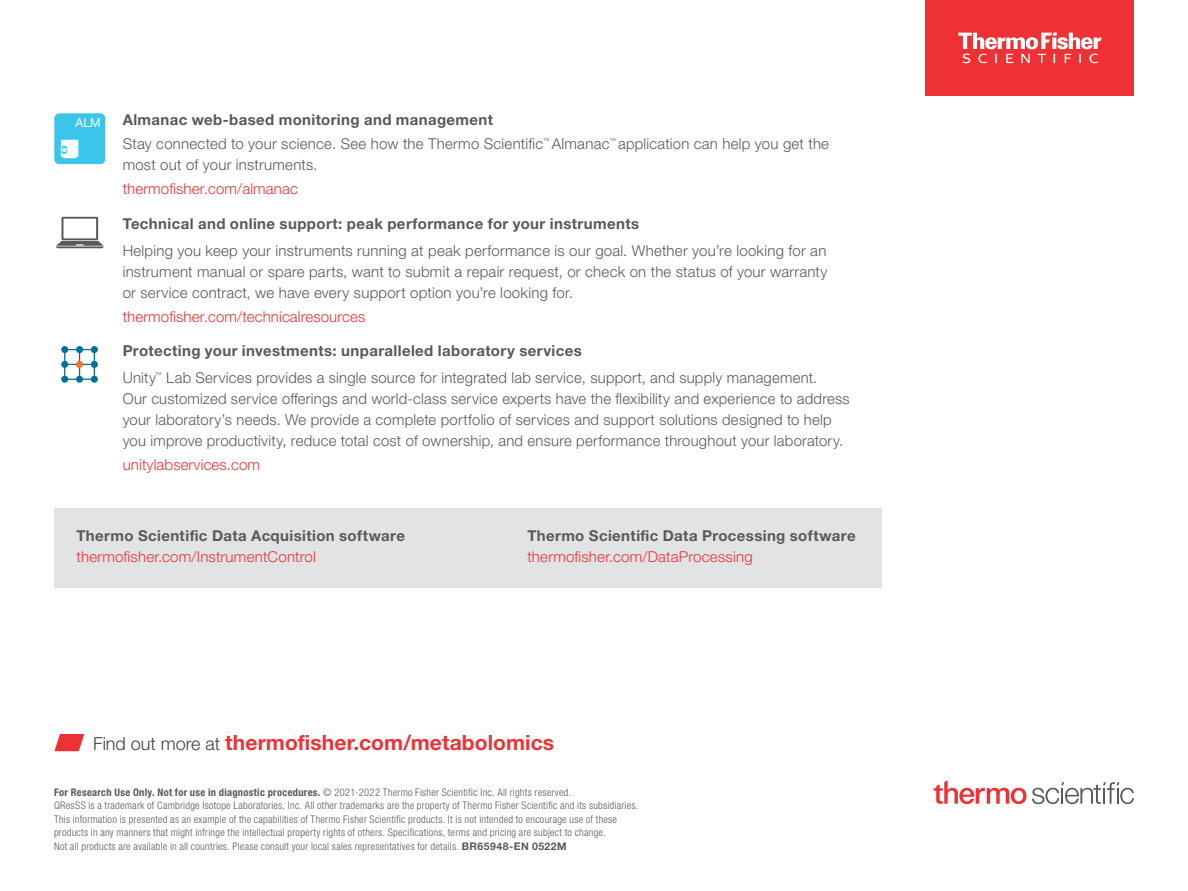
<style>
.page{position:relative;width:1188px;height:891px;background:#fff}
.page>*{position:absolute;margin:0;border:0;box-sizing:border-box;transform-origin:0 0}
.t1{font:700 21px "Helvetica Neue LTW1 G";letter-spacing:.005em;color:#ee3134}
.t2{font:300 15px/21px "Helvetica Neue LTW1 G";letter-spacing:.015em;color:#58595b;text-align:justify}
.t3{font:700 15px "Helvetica Neue LTW1 G";letter-spacing:.025em;color:#58595b}
.t4{font:300 15px "Helvetica Neue LTW1 G";letter-spacing:.01em;color:#ee3134}
.t5{font:12.15px "Helvetica Neue";color:#fff}
.t6{font:300 condensed 10.5px/13.5px "Helvetica Neue LTW1 G";letter-spacing:.025em;color:#58595b}
.t7{font:300 6.75px "Helvetica Neue LTW1 G";color:#58595b}
.s1{font-weight:300;font-size:18px;color:#414042}
.s2{font-weight:700}
.s3{font-weight:700;font-stretch:normal}
</style>
<div class="page">
<div style="left:54px;top:508px;width:827px;height:80px;background:#e2e3e4"></div>
<div style="left:54px;top:113px;width:51px;height:51px;background:#3ac5eb"></div>
<svg style="left:54px;top:134px;width:25px;height:30px"></svg>
<svg style="left:56px;top:217px;width:48px;height:31px"></svg>
<svg style="left:63px;top:348px;width:33px;height:32px"></svg>
<div style="left:61px;top:346px;width:7px;height:7px;background:#007197;border-radius:50%"></div>
<div style="left:61px;top:361px;width:7px;height:7px;background:#007197;border-radius:50%"></div>
<div style="left:61px;top:376px;width:7px;height:7px;background:#007197;border-radius:50%"></div>
<div style="left:76px;top:346px;width:7px;height:7px;background:#007197;border-radius:50%"></div>
<div style="left:76px;top:376px;width:7px;height:7px;background:#007197;border-radius:50%"></div>
<div style="left:91px;top:346px;width:7px;height:7px;background:#007197;border-radius:50%"></div>
<div style="left:91px;top:376px;width:7px;height:7px;background:#007197;border-radius:50%"></div>
<div style="left:76px;top:361px;width:7px;height:7px;background:#f47421;border-radius:50%"></div>
<div style="left:91px;top:361px;width:7px;height:7px;background:#007197;border-radius:50%"></div>
<div style="left:926px;top:0;width:208px;height:96px;background:#ee3134"></div>
<svg style="left:958px;top:33px;width:143px;height:30px"></svg>
<svg style="left:934px;top:780px;width:200px;height:24px"></svg>
<svg style="left:54px;top:734px;width:30px;height:17px"></svg>
<p class="t5" style="left:76px;top:114px;width:27px">ALM</p>
<p class="t3" style="left:123px;top:110px;width:372px">Almanac web-based monitoring and management</p>
<p class="t2" style="left:123px;top:133px;width:422px">Stay connected to your science. See how the Thermo Scientific</p>
<p class="t7" style="left:543px;top:136px;width:8px">™</p>
<p class="t2" style="left:552px;top:133px;width:59px">Almanac</p>
<p class="t7" style="left:610px;top:136px;width:8px">™</p>
<p class="t2" style="left:618px;top:133px;width:213px">application can help you get the</p>
<p class="t2" style="left:123px;top:154px;width:196px">most out of your instruments.</p>
<p class="t4" style="left:123px;top:180px;width:177px">thermofisher.com/almanac</p>
<p class="t3" style="left:123px;top:214px;width:518px">Technical and online support: peak performance for your instruments</p>
<p class="t2" style="left:123px;top:240px;width:706px">Helping you keep your instruments running at peak performance is our goal. Whether you’re looking for an instrument manual or spare parts, want to submit a repair request, or check on the status of your warranty or service contract, we have every support option you’re looking for.</p>
<p class="t4" style="left:123px;top:307px;width:244px">thermofisher.com/technicalresources</p>
<p class="t3" style="left:123px;top:341px;width:461px">Protecting your investments: unparalleled laboratory services</p>
<p class="t2" style="left:123px;top:367px;width:35px">Unity</p>
<p class="t7" style="left:155px;top:370px;width:8px">™</p>
<p class="t2" style="left:123px;top:367px;width:729px;text-align:left;text-indent:44px">Lab Services provides a single source for integrated lab service, support, and supply management.<br>Our customized service offerings and world-class service experts have the flexibility and experience to address your laboratory’s needs. We provide a complete portfolio of services and support solutions designed to help you improve productivity, reduce total cost of ownership, and ensure performance throughout your laboratory.</p>
<p class="t4" style="left:123px;top:456px;width:139px">unitylabservices.com</p>
<p class="t3" style="left:76px;top:526px;width:330px">Thermo Scientific Data Acquisition software</p>
<p class="t4" style="left:76px;top:547px;width:241px">thermofisher.com/InstrumentControl</p>
<p class="t3" style="left:527px;top:526px;width:330px">Thermo Scientific Data Processing software</p>
<p class="t4" style="left:527px;top:547px;width:227px">thermofisher.com/DataProcessing</p>
<h1 class="t1" style="left:93px;top:730px;width:463px"><span class="s1">Find out more at</span> thermofisher.com/metabolomics</h1>
<p class="t6" style="left:54px;top:785px;width:586px"><span class="s2">For Research Use Only. Not for use in diagnostic procedures.</span> © 2021-2022 Thermo Fisher Scientific Inc. All rights reserved.<br>QResSS is a trademark of Cambridge Isotope Laboratories, Inc. All other trademarks are the property of Thermo Fisher Scientific and its subsidiaries.<br>This information is presented as an example of the capabilities of Thermo Fisher Scientific products. It is not intended to encourage use of these products in any manners that might infringe the intellectual property rights of others. Specifications, terms and pricing are subject to change.<br>Not all products are available in all countries. Please consult your local sales representatives for details. <span class="s3">BR65948-EN 0522M</span></p>
</div>
